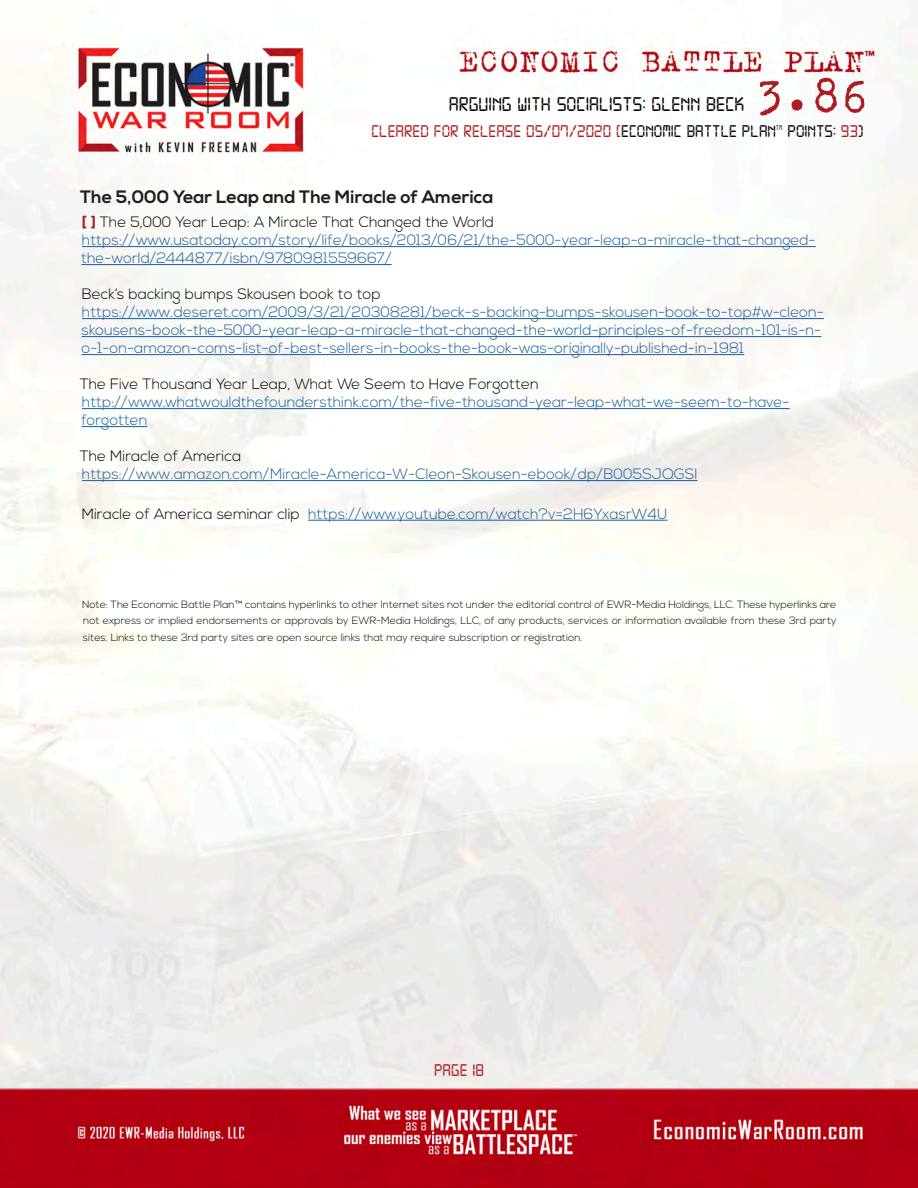
<style>
.page{position:relative;width:918px;height:1188px;background:#fff}
.page>*{position:absolute;margin:0;border:0;box-sizing:border-box;transform-origin:0 0}
.t1{font:51px "Trixie";color:#aa1e21}
.t2{font:21px "Digital 7";color:#080302}
.t3{font:18px "Digital 7";color:#aa1e21}
.t4{font:700 18px "Nexa";color:#231f20}
.t5{font:18px "Digital 7";color:#080302}
.t6{font:300 15px/18px "Nexa";color:#175d9e}
.t7{font:300 15px "Nexa";color:#000}
.t8{font:300 10.5px/16.5px "Nexa";color:#080302;text-align:justify}
.t9{font:7.05px "Digital 7";color:#080302}
.s1{color:#080302}
.s2{color:#aa1e21}
.s3{font-family:"Museo Slab 900";font-weight:400;color:#aa1e21}
.s4{color:#000}
</style>
<div class="page">
<img style="left:0;top:5px;width:918px;height:1183px">
<hr style="left:82px;top:246px;width:734px;height:1px;background:#175d9e">
<hr style="left:81px;top:264px;width:311px;height:1px;background:#175d9e">
<hr style="left:82px;top:318px;width:742px;height:1px;background:#175d9e">
<hr style="left:82px;top:336px;width:739px;height:1px;background:#175d9e">
<hr style="left:81px;top:354px;width:663px;height:1px;background:#175d9e">
<hr style="left:82px;top:408px;width:708px;height:1px;background:#175d9e">
<hr style="left:81px;top:426px;width:66px;height:1px;background:#175d9e">
<hr style="left:82px;top:480px;width:615px;height:1px;background:#175d9e">
<hr style="left:308px;top:520px;width:359px;height:1px;background:#175d9e">
<h1 class="t1" style="left:756px;top:62px;width:114px">3.86</h1>
<p class="t3" style="left:371px;top:123px;width:406px">CLEARED FOR RELEASE 05/07/2020 [<span class="s1">ECONOMIC BATTLE PLAN</span></p>
<p class="t9" style="left:776px;top:124px;width:8px">TM</p>
<p class="t5" style="left:788px;top:123px;width:78px">POINTS: <span class="s2">93</span>)</p>
<h2 class="t2" style="left:449px;top:95px;width:297px">ARGUING WITH SOCIALISTS: GLENN BECK</h2>
<p class="t4" style="left:80px;top:186px;width:415px">The 5,000 Year Leap and The Miracle of America</p>
<p class="t7" style="left:82px;top:213px;width:414px"><span class="s3">[ ]</span> The 5,000 Year Leap: A Miracle That Changed the World</p>
<p class="t6" style="left:81px;top:232px;width:736px">https://www.usatoday.com/story/life/books/2013/06/21/the-5000-year-leap-a-miracle-that-changed&shy;the-world/2444877/isbn/9780981559667/</p>
<p class="t7" style="left:82px;top:285px;width:300px">Beck’s backing bumps Skousen book to top</p>
<p class="t6" style="left:81px;top:304px;width:744px">https://www.deseret.com/2009/3/21/20308281/beck-s-backing-bumps-skousen-book-to-top#w-cleon&shy;skousens-book-the-5000-year-leap-a-miracle-that-changed-the-world-principles-of-freedom-101-is-n&shy;o-1-on-amazon-coms-list-of-best-sellers-in-books-the-book-was-originally-published-in-1981</p>
<p class="t7" style="left:80px;top:375px;width:460px">The Five Thousand Year Leap, What We Seem to Have Forgotten</p>
<p class="t6" style="left:81px;top:394px;width:710px">http://www.whatwouldthefoundersthink.com/the-five-thousand-year-leap-what-we-seem-to-have&shy;forgotten</p>
<p class="t7" style="left:80px;top:447px;width:163px">The Miracle of America</p>
<p class="t6" style="left:82px;top:466px;width:617px">https://www.amazon.com/Miracle-America-W-Cleon-Skousen-ebook/dp/B005SJQGSI</p>
<p class="t6" style="left:82px;top:505px;width:587px"><span class="s4">Miracle of America seminar clip</span> https://www.youtube.com/watch?v=2H6YxasrW4U</p>
<p class="t8" style="left:82px;top:596px;width:756px">Note: The Economic Battle Plan™ contains hyperlinks to other Internet sites not under the editorial control of EWR-Media Holdings, LLC. These hyperlinks are not express or implied endorsements or approvals by EWR-Media Holdings, LLC, of any products, services or information available from these 3rd party sites. Links to these 3rd party sites are open source links that may require subscription or registration.</p>
<p class="t3" style="left:434px;top:1062px;width:51px">PAGE 18</p>
</div>
